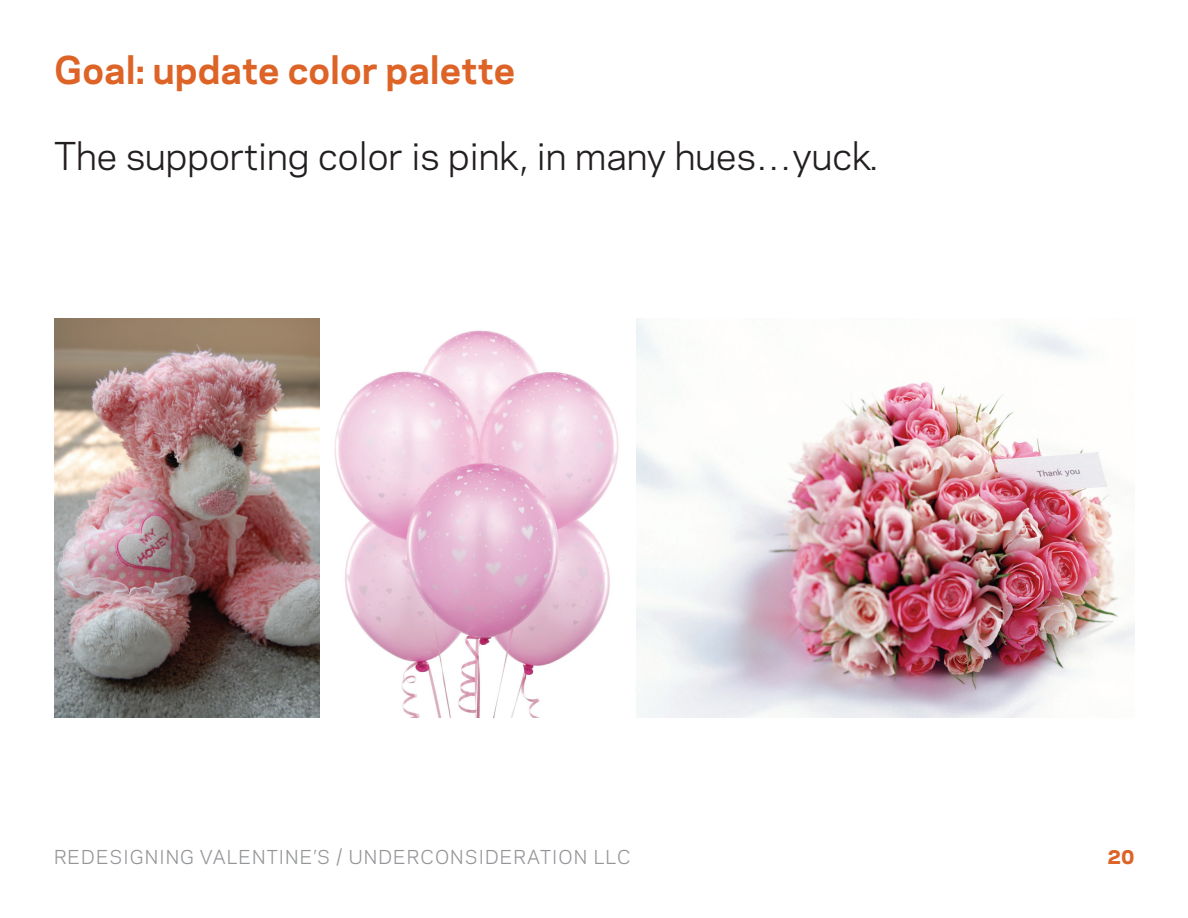
<style>
.page{position:relative;width:1188px;height:918px;background:#fff}
.page>*{position:absolute;margin:0;border:0;box-sizing:border-box;transform-origin:0 0}
.t1{font:36px "Galaxie Polaris";color:#231f20}
.t2{font:700 36px "Galaxie Polaris";color:#dd6327}
.t3{font:18px "Galaxie Polaris";letter-spacing:.06em;color:#939598}
.t4{font:800 18px "Galaxie Polaris";color:#dd6327}
</style>
<div class="page">
<img style="left:54px;top:318px;width:1081px;height:400px">
<h1 class="t2" style="left:54px;top:44px;width:463px">Goal: update color palette</h1>
<h1 class="t1" style="left:54px;top:129px;width:825px">The supporting color is pink, in many hues…yuck.</h1>
<p class="t3" style="left:54px;top:844px;width:117px">REDESIGNing</p>
<p class="t3" style="left:200px;top:844px;width:407px">VALENTINE’S / UNDERCONSIDERATION llc</p>
<p class="t4" style="left:1108px;top:844px;width:28px">20</p>
</div>
